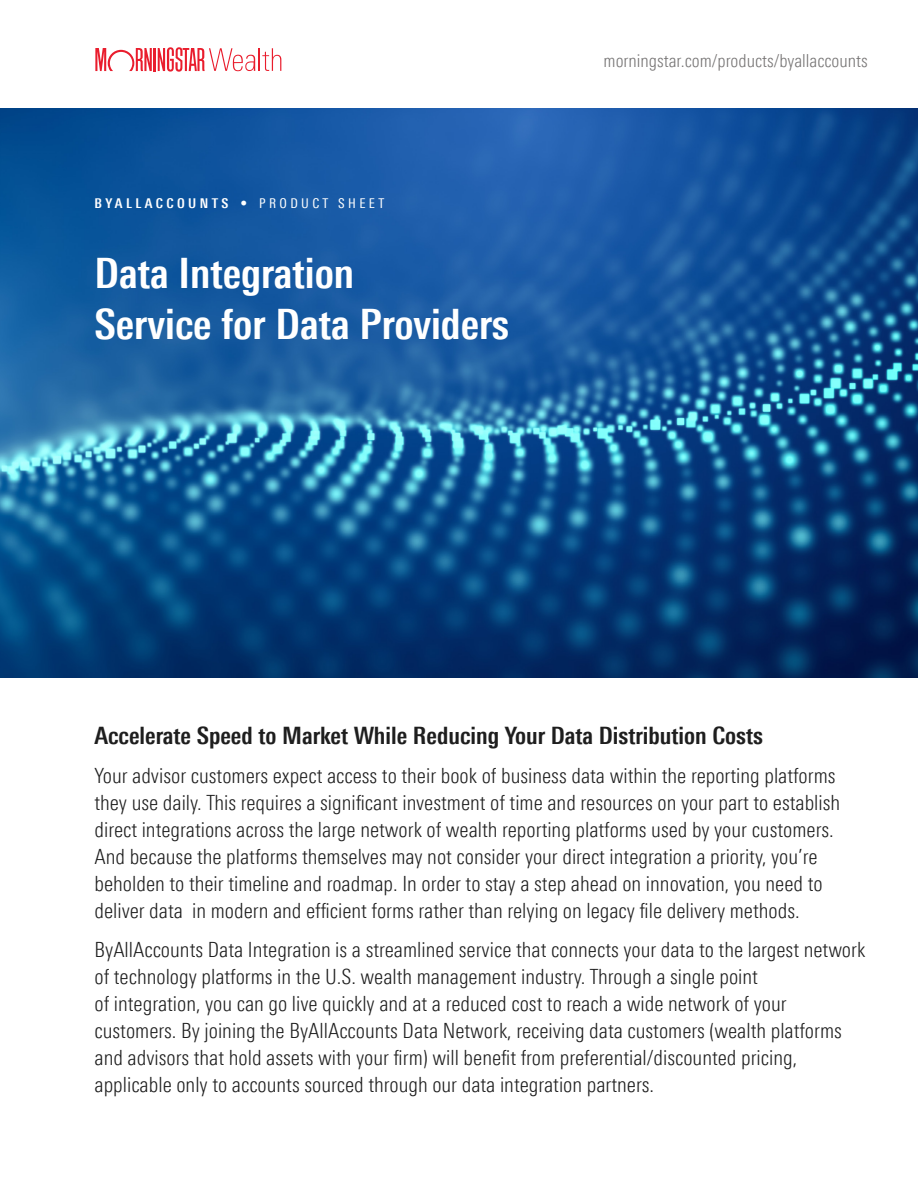
<style>
.page{position:relative;width:918px;height:1188px;background:#fff}
.page>*{position:absolute;margin:0;border:0;box-sizing:border-box;transform-origin:0 0}
.t1{font:700 condensed 42px/51px "Univers Nextfor MORN";color:#fff}
.t2{font:700 condensed 24px "Univers Nextfor MORN";color:#1e1e1e}
.t3{font:300 condensed 21px/27px "Univers Nextfor MORN";color:#1e1e1e}
.t4{font:300 condensed 18px "Univers Nextfor MORN";color:#767474}
.t5{font:700 condensed 13.5px "Univers Nextfor MORN";letter-spacing:.25em;color:#fff}
.s1{font-weight:400}
</style>
<div class="page">
<img style="left:0;top:108px;width:918px;height:570px">
<hr style="left:154px;top:48px;width:2px;height:23px;background:#e91d2d">
<svg style="left:95px;top:48px;width:57px;height:23px"></svg>
<svg style="left:158px;top:47px;width:123px;height:25px"></svg>
<p class="t5" style="left:94px;top:195px;width:291px">BYALLACCOUNTS • <span class="s1">PRODUCT SHEET</span></p>
<h1 class="t1" style="left:94px;top:247px;width:416px">Data Integration<br>Service for Data Providers</h1>
<p class="t4" style="left:604px;top:50px;width:266px">morningstar.com/products/byallaccounts</p>
<p class="t2" style="left:94px;top:721px;width:670px">Accelerate Speed to Market While Reducing Your Data Distribution Costs</p>
<p class="t3" style="left:94px;top:762px;width:747px">Your advisor customers expect access to their book of business data within the reporting platforms they use daily. This requires a significant investment of time and resources on your part to establish direct integrations across the large network of wealth reporting platforms used by your customers.<br>And because the platforms themselves may not consider your direct integration a priority, you’re beholden to their timeline and roadmap. In order to stay a step ahead on innovation, you need to deliver data in modern and efficient forms rather than relying on legacy file delivery methods.</p>
<p class="t3" style="left:94px;top:936px;width:772px">ByAllAccounts Data Integration is a streamlined service that connects your data to the largest network of technology platforms in the U.S. wealth management industry. Through a single point<br>of integration, you can go live quickly and at a reduced cost to reach a wide network of your customers. By joining the ByAllAccounts Data Network, receiving data customers (wealth platforms and advisors that hold assets with your firm) will benefit from preferential/discounted pricing, applicable only to accounts sourced through our data integration partners.</p>
</div>
